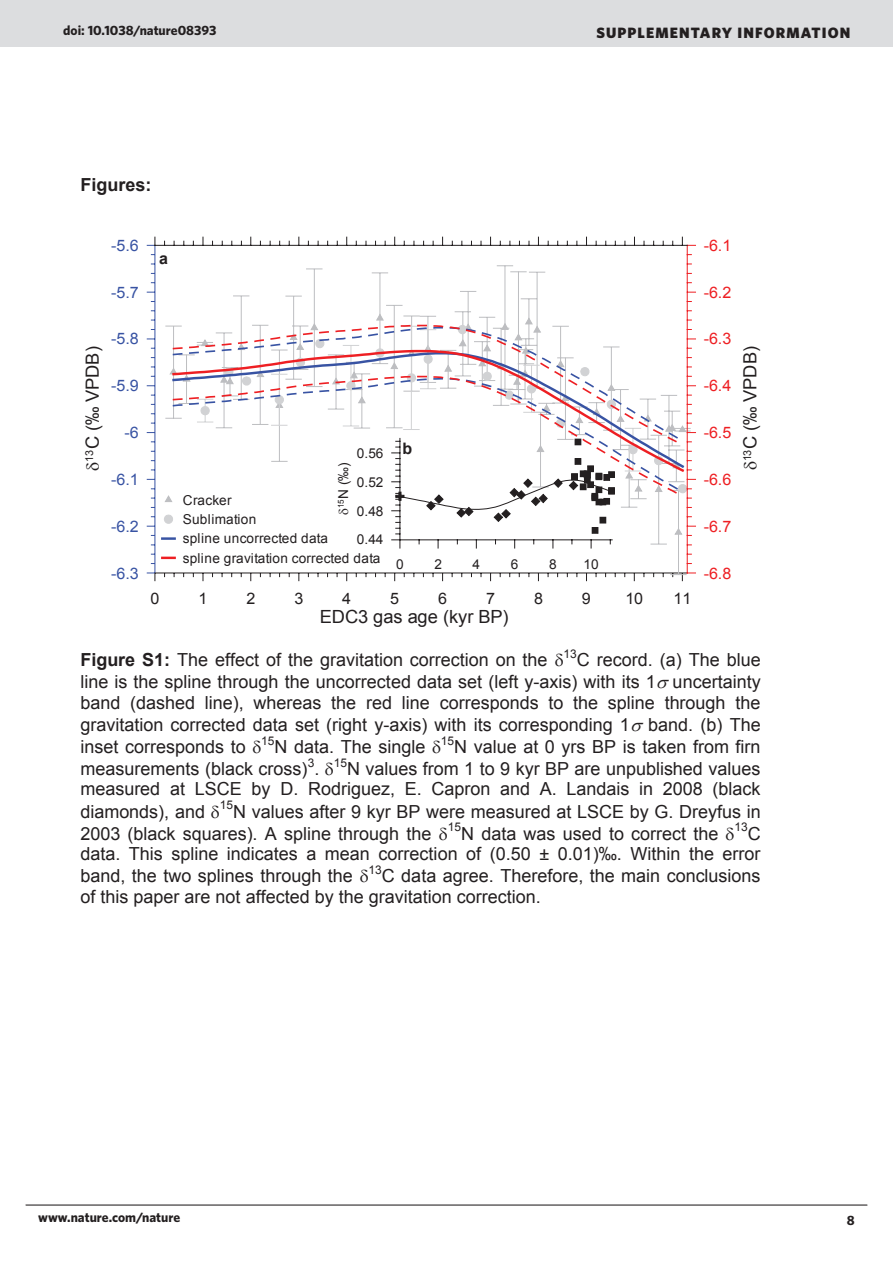
<style>
.page{position:relative;width:893px;height:1263px;background:#fff}
.page>*{position:absolute;margin:0;border:0;box-sizing:border-box;transform-origin:0 0}
.t1{font:18.15px "Arial";color:#231f20}
.t2{font:18px/21.8px "Arial";color:#231f20;text-align:justify}
.t3{font:700 18px "Arial";color:#231f20}
.t4{font:15.9px "Arial";color:#ee1f23}
.t5{font:15.9px "Arial";color:#3853a3}
.t6{font:15.9px "Arial";color:#231f20}
.t7{font:700 15.9px "Arial";color:#231f20}
.t8{font:900 15px "Whitney";letter-spacing:.075em;color:#231f20}
.t9{font:13.65px/19.4px "Arial";letter-spacing:.025em;color:#231f20}
.t10{font:700 13.5px "Whitney";color:#231f20}
.t11{font:12px "Arial";color:#231f20}
.s1{font-weight:700}
</style>
<div class="page">
<hr style="left:26px;top:1204px;width:841px;height:1px;background:#231f20">
<div style="left:0;top:0;width:893px;height:47px;background:#dcdddf"></div>
<hr style="left:155px;top:245px;width:1px;height:328px;background:#3853a3">
<hr style="left:155px;top:573px;width:532px;height:1px;background:#231f20">
<svg style="left:147px;top:573px;width:9px;height:8px"></svg>
<hr style="left:241px;top:296px;width:1px;height:103px;background:#bdbec1">
<svg style="left:233px;top:296px;width:16px;height:1px"></svg>
<hr style="left:293px;top:296px;width:1px;height:83px;background:#bdbec1">
<svg style="left:285px;top:296px;width:17px;height:1px"></svg>
<hr style="left:314px;top:269px;width:1px;height:118px;background:#bdbec1">
<svg style="left:306px;top:269px;width:16px;height:1px"></svg>
<hr style="left:380px;top:273px;width:1px;height:91px;background:#bdbec1">
<svg style="left:372px;top:273px;width:16px;height:1px"></svg>
<hr style="left:468px;top:291px;width:1px;height:73px;background:#bdbec1">
<svg style="left:460px;top:291px;width:16px;height:1px"></svg>
<hr style="left:505px;top:266px;width:1px;height:123px;background:#bdbec1">
<svg style="left:497px;top:265px;width:16px;height:1px"></svg>
<hr style="left:518px;top:272px;width:1px;height:132px;background:#bdbec1">
<hr style="left:529px;top:299px;width:1px;height:46px;background:#bdbec1">
<svg style="left:521px;top:299px;width:16px;height:1px"></svg>
<hr style="left:537px;top:272px;width:1px;height:116px;background:#bdbec1">
<svg style="left:510px;top:272px;width:35px;height:1px"></svg>
<hr style="left:678px;top:490px;width:1px;height:85px;background:#bdbec1">
<svg style="left:162px;top:557px;width:13px;height:2px"></svg>
<hr style="left:687px;top:245px;width:1px;height:328px;background:#ee1f23">
<svg style="left:670px;top:573px;width:25px;height:8px"></svg>
<hr style="left:155px;top:245px;width:532px;height:1px;background:#231f20">
<svg style="left:147px;top:237px;width:9px;height:9px"></svg>
<svg style="left:682px;top:237px;width:13px;height:9px"></svg>
<svg style="left:162px;top:305px;width:533px;height:243px"></svg>
<p class="t10" style="left:63px;top:22px;width:155px">doi: 10.1038/nature08393</p>
<p class="t8" style="left:596px;top:23px;width:255px">SUPPLEMENTARY INFORMATION</p>
<p class="t3" style="left:80px;top:173px;width:73px">Figures:</p>
<p class="t5" style="left:111px;top:235px;width:29px">-5.6</p>
<p class="t5" style="left:111px;top:282px;width:29px">-5.7</p>
<p class="t7" style="left:159px;top:248px;width:10px">a</p>
<p class="t1" style="left:80px;top:462px;width:117px;rotate:-90deg"><sup>13</sup>C (‰ VPDB)</p>
<p class="t5" style="left:111px;top:328px;width:29px">-5.8</p>
<p class="t5" style="left:111px;top:375px;width:29px">-5.9</p>
<p class="t5" style="left:124px;top:422px;width:16px">-6</p>
<p class="t5" style="left:111px;top:469px;width:29px">-6.1</p>
<p class="t5" style="left:111px;top:516px;width:29px">-6.2</p>
<p class="t5" style="left:111px;top:562px;width:29px">-6.3</p>
<p class="t9" style="left:357px;top:443px;width:28px">0.56</p>
<p class="t9" style="left:334px;top:508px;width:47px;rotate:-90deg"><sup>15</sup>N (‰)</p>
<p class="t9" style="left:357px;top:472px;width:28px">0.52</p>
<p class="t9" style="left:183px;top:490px;width:199px">Cracker<br>Sublimation<br>spline uncorrected data<br>spline gravitation corrected data</p>
<p class="t9" style="left:357px;top:501px;width:28px">0.48</p>
<p class="t9" style="left:357px;top:530px;width:28px">0.44</p>
<p class="t7" style="left:403px;top:437px;width:11px">b</p>
<p class="t9" style="left:396px;top:554px;width:9px">0</p>
<p class="t9" style="left:434px;top:554px;width:9px">2</p>
<p class="t9" style="left:473px;top:554px;width:9px">4</p>
<p class="t9" style="left:511px;top:554px;width:9px">6</p>
<p class="t9" style="left:549px;top:554px;width:9px">8</p>
<p class="t9" style="left:584px;top:554px;width:17px">10</p>
<p class="t6" style="left:151px;top:588px;width:10px">0</p>
<p class="t6" style="left:199px;top:588px;width:10px">1</p>
<p class="t6" style="left:246px;top:588px;width:10px">2</p>
<p class="t6" style="left:294px;top:588px;width:10px">3</p>
<p class="t6" style="left:342px;top:588px;width:10px">4</p>
<p class="t6" style="left:390px;top:588px;width:10px">5</p>
<p class="t6" style="left:438px;top:588px;width:10px">6</p>
<p class="t6" style="left:486px;top:588px;width:10px">7</p>
<p class="t6" style="left:534px;top:588px;width:10px">8</p>
<p class="t6" style="left:582px;top:588px;width:10px">9</p>
<p class="t6" style="left:625px;top:588px;width:19px">10</p>
<p class="t6" style="left:673px;top:588px;width:19px">11</p>
<p class="t1" style="left:320px;top:605px;width:190px">EDC3 gas age (kyr BP)</p>
<p class="t4" style="left:704px;top:235px;width:29px">-6.1</p>
<p class="t4" style="left:704px;top:282px;width:29px">-6.2</p>
<p class="t4" style="left:704px;top:328px;width:29px">-6.3</p>
<p class="t4" style="left:704px;top:375px;width:29px">-6.4</p>
<p class="t4" style="left:704px;top:422px;width:29px">-6.5</p>
<p class="t4" style="left:704px;top:469px;width:29px">-6.6</p>
<p class="t1" style="left:738px;top:461px;width:117px;rotate:-90deg"><sup>13</sup>C (‰ VPDB)</p>
<p class="t4" style="left:704px;top:516px;width:29px">-6.7</p>
<p class="t4" style="left:704px;top:562px;width:29px">-6.8</p>
<p class="t2" style="left:80px;top:649px;width:469px"><span class="s1">Figure S1:</span> The effect of the gravitation correction on the</p>
<p class="t11" style="left:564px;top:646px;width:15px">13</p>
<p class="t2" style="left:80px;top:649px;width:682px;text-indent:497px">C record. (a) The blue line is the spline through the uncorrected data set (left y-axis) with its 1 uncertainty band (dashed line), whereas the red line corresponds to the spline through the gravitation corrected data set (right y-axis) with its corresponding 1 band. (b) The inset corresponds to</p>
<p class="t11" style="left:261px;top:732px;width:15px">15</p>
<p class="t2" style="left:275px;top:736px;width:152px">N data. The single</p>
<p class="t11" style="left:441px;top:732px;width:15px">15</p>
<p class="t2" style="left:454px;top:736px;width:308px">N value at 0 yrs BP is taken from firn</p>
<p class="t2" style="left:80px;top:758px;width:240px">measurements (black cross) .</p>
<p class="t11" style="left:308px;top:754px;width:8px">3</p>
<p class="t11" style="left:334px;top:754px;width:15px">15</p>
<p class="t2" style="left:80px;top:758px;width:681px;line-height:21.3px;text-indent:267px">N values from 1 to 9 kyr BP are unpublished values measured at LSCE by D. Rodriguez, E. Capron and A. Landais in 2008 (black diamonds), and</p>
<p class="t11" style="left:220px;top:797px;width:15px">15</p>
<p class="t2" style="left:80px;top:800px;width:682px;text-indent:153px">N values after 9 kyr BP were measured at LSCE by G. Dreyfus in<br>2003 (black squares). A spline through the</p>
<p class="t11" style="left:448px;top:819px;width:15px">15</p>
<p class="t2" style="left:461px;top:823px;width:259px">N data was used to correct the</p>
<p class="t11" style="left:734px;top:819px;width:15px">13</p>
<p class="t2" style="left:80px;top:823px;width:682px;line-height:21.3px;text-indent:667px">C data. This spline indicates a mean correction of (0.50 ± 0.01)‰. Within the error band, the two splines through the</p>
<p class="t11" style="left:368px;top:862px;width:15px">13</p>
<p class="t2" style="left:80px;top:866px;width:682px;line-height:20.5px;text-indent:301px">C data agree. Therefore, the main conclusions of this paper are not affected by the gravitation correction.</p>
<p class="t10" style="left:38px;top:1208px;width:143px">www.nature.com/nature</p>
<p class="t10" style="left:847px;top:1211px;width:9px">8</p>
</div>
